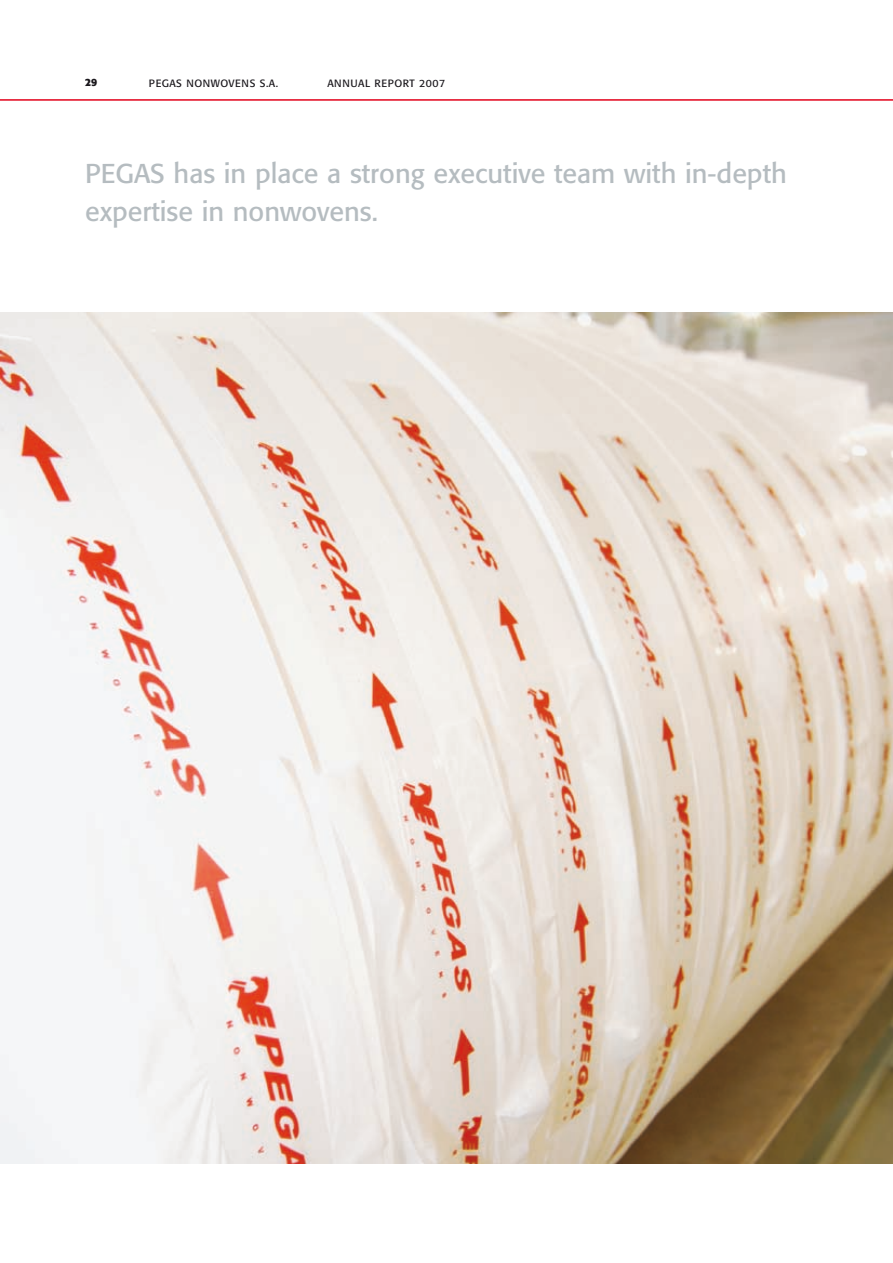
<style>
.page{position:relative;width:893px;height:1263px;background:#fff}
.page>*{position:absolute;margin:0;border:0;box-sizing:border-box;transform-origin:0 0}
.t1{font:27px/37.5px "Formata CE";color:#b5bcc0}
.t2{font:10.5px "Formata CE";letter-spacing:.05em;color:#1a171c}
.t3{font:700 10.5px "Formata CE";color:#1a171c}
</style>
<div class="page">
<img style="left:0;top:313px;width:893px;height:851px">
<hr style="left:0;top:99px;width:893px;height:2px;background:#e2001a">
<p class="t3" style="left:85px;top:77px;width:14px">29</p>
<p class="t2" style="left:149px;top:77px;width:47px">PEGAS NON</p>
<p class="t2" style="left:211px;top:77px;width:69px">WOVEN S S.A.</p>
<p class="t2" style="left:327px;top:77px;width:119px">Annual report 2007</p>
<p class="t1" style="left:85px;top:156px;width:703px">PEGAS has in place a strong executive team with in-depth expertise in nonwovens.</p>
</div>
